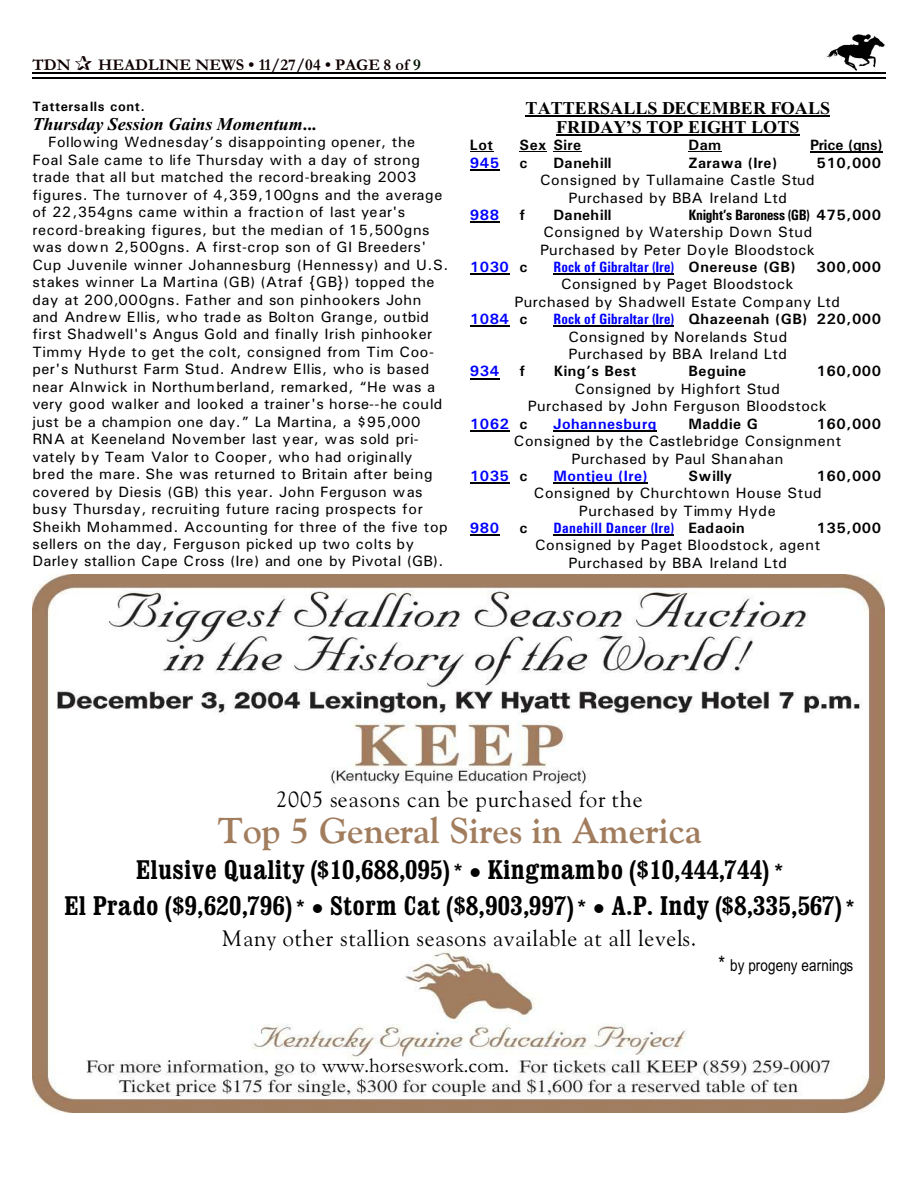
<style>
.page{position:relative;width:918px;height:1188px;background:#fff}
.page>*{position:absolute;margin:0;border:0;box-sizing:border-box;transform-origin:0 0}
.t1{font:700 36px "Goudy Ol St BT";color:#a17d5e}
.t2{font:700 27px/35.7px "Clarendon Condensed";letter-spacing:.025em;color:#000;text-align:center}
.t3{font:22.35px "Goudy Ol St BT";letter-spacing:.03em;color:#000}
.t4{font:21px "Garamond";letter-spacing:.005em;color:#000}
.t5{font:700 18px/19px "Times New Roman";letter-spacing:.005em;color:#000;text-align:center}
.t6{font:italic 700 18px "Times New Roman";color:#000}
.t7{font:700 16.5px "Garamond";letter-spacing:.005em;color:#0f0000}
.t8{font:16.5px "Arial Narrow";letter-spacing:.005em;color:#000}
.t9{font:15px/17.4px "Univers";letter-spacing:.035em;color:#000;text-align:center}
.t10{font:700 15px "Univers";letter-spacing:.03em;color:#000}
.t11{font:700 15px "Univers Condensed";letter-spacing:.005em;color:#00f}
.t12{font:700 15px "Univers";letter-spacing:.035em;color:#00f}
.t13{font:700 15px "Univers Condensed";letter-spacing:-.02em;color:#000}
.t14{font:700 15px "Univers Condensed";letter-spacing:.025em;color:#00f}
.t15{font:700 15px "Univers";letter-spacing:.01em;color:#000}
.t16{font:700 15px "Univers";letter-spacing:-.005em;color:#000}
.t17{font:700 13.5px "Univers";letter-spacing:.045em;color:#000}
.s1{color:#001400}
.s2{font-family:"Univers"}
.s3{color:#000}
.s4{font-family:"Univers";color:#000}
.s5{font-family:"Arial";font-size:21px}
.s6{font-size:18px}
.s7{font-size:21px}
</style>
<div class="page">
<img style="left:826px;top:34px;width:59px;height:36px">
<hr style="left:32px;top:72px;width:853px;height:1px;background:#000">
<hr style="left:32px;top:77px;width:853px;height:2px;background:#000">
<img style="left:32px;top:574px;width:852px;height:539px">
<hr style="left:526px;top:116px;width:304px;height:1px;background:#000">
<hr style="left:556px;top:135px;width:243px;height:1px;background:#000">
<svg style="left:470px;top:151px;width:23px;height:1px"></svg>
<svg style="left:520px;top:151px;width:27px;height:1px"></svg>
<svg style="left:554px;top:151px;width:28px;height:1px"></svg>
<hr style="left:688px;top:151px;width:34px;height:1px;background:#000">
<hr style="left:810px;top:152px;width:72px;height:1px;background:#000">
<hr style="left:470px;top:169px;width:30px;height:1px;background:#000">
<hr style="left:470px;top:221px;width:30px;height:1px;background:#000">
<hr style="left:470px;top:274px;width:39px;height:1px;background:#000">
<hr style="left:554px;top:274px;width:120px;height:1px;background:#000">
<hr style="left:470px;top:326px;width:39px;height:1px;background:#000">
<hr style="left:554px;top:326px;width:120px;height:1px;background:#000">
<hr style="left:470px;top:378px;width:30px;height:1px;background:#000">
<hr style="left:470px;top:430px;width:39px;height:1px;background:#000">
<hr style="left:554px;top:430px;width:103px;height:1px;background:#000">
<hr style="left:470px;top:482px;width:39px;height:1px;background:#000">
<hr style="left:554px;top:482px;width:94px;height:1px;background:#000">
<hr style="left:470px;top:535px;width:30px;height:1px;background:#000">
<hr style="left:554px;top:535px;width:120px;height:1px;background:#000">
<p class="t7" style="left:32px;top:59px;width:40px">TDN</p>
<p class="t7" style="left:98px;top:59px;width:324px">HEADLINE NEWS • 11/27/04 • PAGE 8 of <span class="s1">9</span></p>
<p class="t17" style="left:32px;top:102px;width:114px">Tattersalls cont.</p>
<p class="t6" style="left:32px;top:118px;width:286px">Thursday Session Gains Momentum...</p>
<p class="t9" style="left:32px;top:135px;width:418px;text-align:left;text-indent:16px">Following Wednesday’s disappointing opener, the Foal Sale came to life Thursday with a day of strong trade that all but matched the record-breaking 2003 figures. The turnover of 4,359,100gns and the average of 22,354gns came within a fraction of last year's record-breaking figures, but the median of 15,500gns was down 2,500gns. A first-crop son of GI Breeders' Cup Juvenile winner Johannesburg (Hennessy) and U.S. stakes winner La Martina (GB) (Atraf {GB}) topped the day at 200,000gns. Father and son pinhookers John and Andrew Ellis, who trade as Bolton Grange, outbid first Shadwell's Angus Gold and finally Irish pinhooker Timmy Hyde to get the colt, consigned from Tim Coo&shy;per's Nuthurst Farm Stud. Andrew Ellis, who is based near Alnwick in Northumberland, remarked, “He was a very good walker and looked a trainer's horse--he could just be a champion one day.” La Martina, a $95,000<br>RNA at Keeneland November last year, was sold pri&shy;vately by Team Valor to Cooper, who had originally bred the mare. She was returned to Britain after being covered by Diesis (GB) this year. John Ferguson was busy Thursday, recruiting future racing prospects for Sheikh Mohammed. Accounting for three of the five top sellers on the day, Ferguson picked up two colts by Darley stallion Cape Cross (Ire) and one by Pivotal (GB).</p>
<p class="t5" style="left:526px;top:100px;width:306px">TATTERSALLS DECEMBER FOALS<br>FRIDAY’S TOP EIGHT LOTS</p>
<p class="t10" style="left:470px;top:140px;width:25px">Lot</p>
<p class="t10" style="left:520px;top:140px;width:63px">Sex Sire</p>
<p class="t10" style="left:688px;top:140px;width:34px">Dam</p>
<p class="t16" style="left:810px;top:140px;width:74px">Price (gns)</p>
<p class="t12" style="left:470px;top:157px;width:31px">945</p>
<p class="t10" style="left:520px;top:157px;width:10px">c</p>
<p class="t15" style="left:554px;top:157px;width:59px">Danehill</p>
<p class="t10" style="left:688px;top:157px;width:90px">Zarawa (Ire)</p>
<p class="t10" style="left:817px;top:157px;width:66px">510,000</p>
<p class="t9" style="left:540px;top:173px;width:276px">Consigned by Tullamaine Castle Stud<br>Purchased by BBA Ireland Ltd</p>
<p class="t12" style="left:470px;top:209px;width:31px">988</p>
<p class="t10" style="left:520px;top:209px;width:7px">f</p>
<p class="t15" style="left:554px;top:209px;width:59px">Danehill</p>
<p class="t13" style="left:688px;top:209px;width:194px">Knight’s Baroness (GB) <span class="s2">475,000</span></p>
<p class="t9" style="left:540px;top:225px;width:276px;text-align:left">Consigned by Watership Down Stud<br>Purchased by Peter Doyle Bloodstock</p>
<p class="t12" style="left:470px;top:262px;width:59px">1030 <span class="s3">c</span></p>
<p class="t11" style="left:554px;top:262px;width:243px">Rock of Gibraltar (Ire) <span class="s4">Onereuse (GB)</span></p>
<p class="t10" style="left:817px;top:262px;width:66px">300,000</p>
<p class="t9" style="left:561px;top:277px;width:234px">Consigned by Paget Bloodstock</p>
<p class="t9" style="left:515px;top:294px;width:327px">Purchased by Shadwell Estate Company Ltd</p>
<p class="t12" style="left:470px;top:314px;width:59px">1084 <span class="s3">c</span></p>
<p class="t11" style="left:554px;top:314px;width:329px">Rock of Gibraltar (Ire) <span class="s4">Qhazeenah (GB) 220,000</span></p>
<p class="t9" style="left:568px;top:329px;width:220px;text-align:left">Consigned by Norelands Stud<br>Purchased by BBA Ireland Ltd</p>
<p class="t12" style="left:470px;top:366px;width:31px">934</p>
<p class="t10" style="left:520px;top:366px;width:7px">f</p>
<p class="t10" style="left:554px;top:366px;width:84px">King’s Best</p>
<p class="t10" style="left:688px;top:366px;width:59px">Beguine</p>
<p class="t10" style="left:817px;top:366px;width:66px">160,000</p>
<p class="t9" style="left:528px;top:381px;width:300px">Consigned by Highfort Stud<br>Purchased by John Ferguson Bloodstock</p>
<p class="t12" style="left:470px;top:418px;width:59px">1062 <span class="s3">c</span></p>
<p class="t12" style="left:554px;top:418px;width:104px">Johannesburg</p>
<p class="t10" style="left:688px;top:418px;width:71px">Maddie G</p>
<p class="t10" style="left:817px;top:418px;width:66px">160,000</p>
<p class="t9" style="left:514px;top:434px;width:329px">Consigned by the Castlebridge Consignment</p>
<p class="t9" style="left:572px;top:451px;width:213px">Purchased by Paul Shanahan</p>
<p class="t12" style="left:470px;top:470px;width:59px">1035 <span class="s3">c</span></p>
<p class="t12" style="left:554px;top:470px;width:96px">Montjeu (Ire)</p>
<p class="t10" style="left:688px;top:470px;width:45px">Swilly</p>
<p class="t10" style="left:817px;top:470px;width:66px">160,000</p>
<p class="t9" style="left:534px;top:486px;width:289px">Consigned by Churchtown House Stud<br>Purchased by Timmy Hyde</p>
<p class="t12" style="left:470px;top:523px;width:31px">980</p>
<p class="t10" style="left:520px;top:523px;width:10px">c</p>
<p class="t14" style="left:554px;top:523px;width:193px">Danehill Dancer (Ire) <span class="s4">Eadaoin</span></p>
<p class="t10" style="left:817px;top:523px;width:66px">135,000</p>
<p class="t9" style="left:535px;top:538px;width:287px">Consigned by Paget Bloodstock, agent<br>Purchased by BBA Ireland Ltd</p>
<h3 class="t3" style="left:276px;top:790px;width:368px">2005 seasons can be purchased for the</h3>
<h1 class="t1" style="left:218px;top:815px;width:485px">Top 5 General Sires in America</h1>
<h2 class="t2" style="left:65px;top:854px;width:791px">Elusive Quality ($10,688,095) <span class="s5">*</span> <span class="s6">•</span> Kingmambo ($10,444,744) <span class="s5">*<br></span>El Prado ($9,620,796) <span class="s5">*</span> <span class="s6">•</span> Storm Cat ($8,903,997) <span class="s5">*</span> <span class="s6">•</span> A.P. Indy ($8,335,567) <span class="s5">*</span></h2>
<h3 class="t3" style="left:222px;top:929px;width:476px">Many other stallion seasons available at all levels.</h3>
<p class="t8" style="left:719px;top:959px;width:136px"><span class="s7">*</span> by progeny earnings</p>
<h3 class="t4" style="left:322px;top:1058px;width:188px">www.horseswork.com.</h3>
</div>
